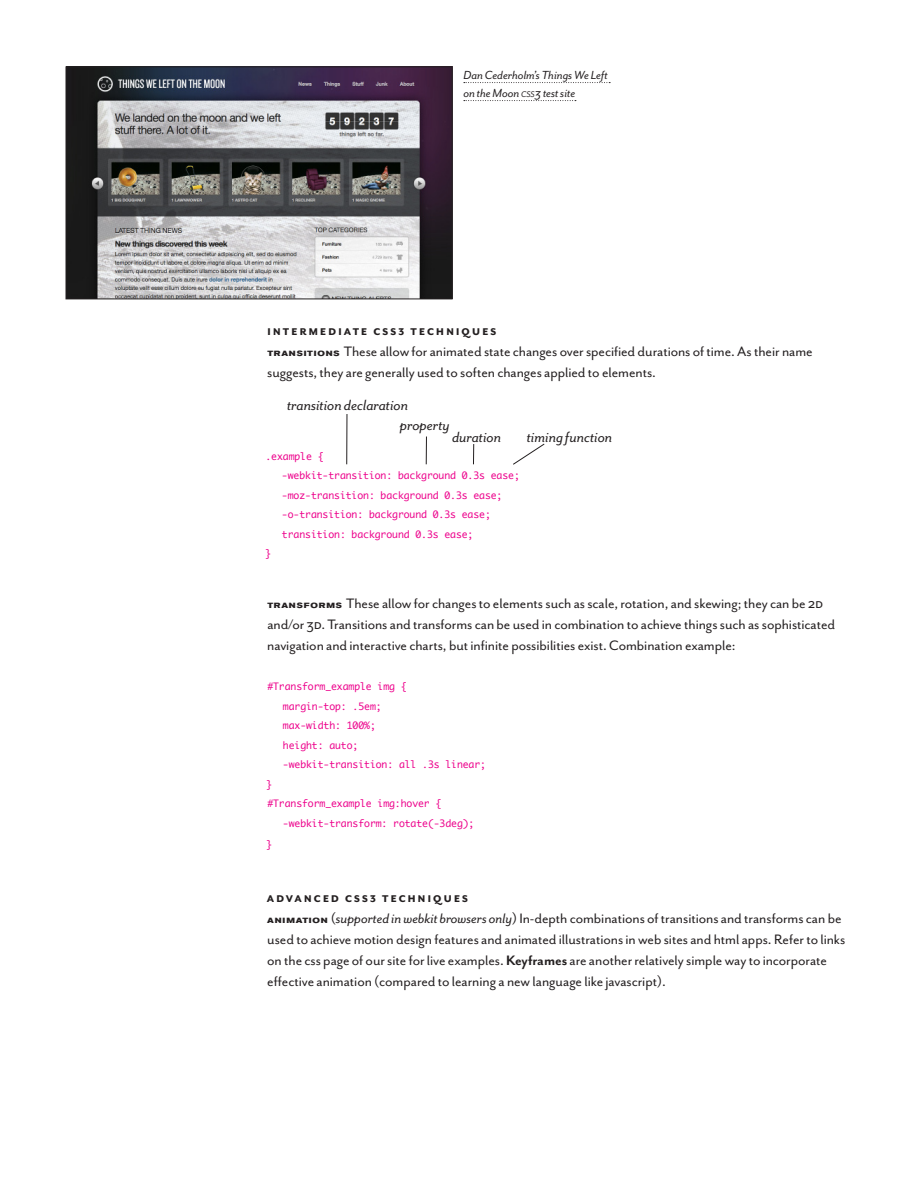
<style>
.page{position:relative;width:918px;height:1188px;background:#fff}
.page>*{position:absolute;margin:0;border:0;box-sizing:border-box;transform-origin:0 0}
.body_-_mr_eaves{font:italic 16.8px "Mr Eaves San OT";letter-spacing:-.005em;color:#231f20}
.body_-_mr_eaves-2{font:15.75px/21px "Mr Eaves San OT";letter-spacing:-.005em;color:#231f20}
.captions{font:italic 13.5px/18px "Mr Eaves San OT";letter-spacing:-.005em;color:#231f20}
.category_-_AkGr{font:800 11.25px "Mr Eaves San OT";letter-spacing:.2em;color:#231f20}
.t1{font:9.75px "Monaco";letter-spacing:-.005em;color:#ed028c}
.s1{font-size:9.45px}
.s2{font-family:"Akzidenz Grotesk BE";font-weight:700;font-stretch:expanded;font-size:7.5px}
.s3{font-style:italic}
.s4{font-weight:700}
</style>
<div class="page">
<hr style="left:346px;top:414px;width:1px;height:50px;background:#231f20">
<svg style="left:426px;top:437px;width:1px;height:27px"></svg>
<svg style="left:473px;top:444px;width:1px;height:20px"></svg>
<svg style="left:513px;top:443px;width:32px;height:22px"></svg>
<img style="left:68px;top:69px;width:382px;height:228px">
<div style="left:66px;top:67px;width:386px;height:232px;border:1px solid #231f20"></div>
<svg style="left:464px;top:82px;width:146px;height:1px"></svg>
<svg style="left:464px;top:100px;width:112px;height:1px"></svg>
<p class="captions" style="left:464px;top:66px;width:146px">Dan Cederholm’s Things We Left on the Moon <span class="s1">css</span>3 test site</p>
<p class="category_-_AkGr" style="left:268px;top:325px;width:230px">INTERMEDIATE CSS3 TECHNIQUES</p>
<p class="body_-_mr_eaves-2" style="left:267px;top:341px;width:547px"><span class="s2">TRANSITIONS</span> These allow for animated state changes over specified durations of time. As their name suggests, they are generally used to soften changes applied to elements.</p>
<p class="body_-_mr_eaves" style="left:287px;top:396px;width:123px">transition declaration</p>
<p class="body_-_mr_eaves" style="left:400px;top:416px;width:51px">property</p>
<p class="body_-_mr_eaves" style="left:452px;top:428px;width:51px">duration</p>
<p class="body_-_mr_eaves" style="left:527px;top:428px;width:87px">timing function</p>
<p class="t1" style="left:266px;top:448px;width:60px">.example {</p>
<p class="t1" style="left:282px;top:468px;width:239px">-webkit-transition: background 0.3s ease;</p>
<p class="t1" style="left:282px;top:487px;width:222px">-moz-transition: background 0.3s ease;</p>
<p class="t1" style="left:282px;top:507px;width:210px">-o-transition: background 0.3s ease;</p>
<p class="t1" style="left:282px;top:526px;width:193px">transition: background 0.3s ease;</p>
<p class="t1" style="left:266px;top:546px;width:7px">}</p>
<p class="body_-_mr_eaves-2" style="left:267px;top:593px;width:569px"><span class="s2">TRANSFORMS</span> These allow for changes to elements such as scale, rotation, and skewing; they can be 2d and/or 3d. Transitions and transforms can be used in combination to achieve things such as sophisticated navigation and interactive charts, but infinite possibilities exist. Combination example:</p>
<p class="t1" style="left:267px;top:679px;width:141px">#Transform_example img {</p>
<p class="t1" style="left:283px;top:698px;width:100px">margin-top: .5em;</p>
<p class="t1" style="left:283px;top:718px;width:94px">max-width: 100%;</p>
<p class="t1" style="left:283px;top:737px;width:77px">height: auto;</p>
<p class="t1" style="left:283px;top:757px;width:205px">-webkit-transition: all .3s linear;</p>
<p class="t1" style="left:266px;top:776px;width:7px">}</p>
<p class="t1" style="left:267px;top:796px;width:176px">#Transform_example img:hover {</p>
<p class="t1" style="left:283px;top:815px;width:193px">-webkit-transform: rotate(-3deg);</p>
<p class="t1" style="left:266px;top:836px;width:7px">}</p>
<p class="category_-_AkGr" style="left:267px;top:893px;width:203px">ADVANCED CSS3 TECHNIQUES</p>
<p class="body_-_mr_eaves-2" style="left:267px;top:908px;width:580px"><span class="s2">AN IMATION</span> (<span class="s3">supported in webkit browsers only</span>) In-depth combinations of transitions and transforms can be used to achieve motion design features and animated illustrations in web sites and html apps. Refer to links on the css page of our site for live examples. <span class="s4">Keyframes</span> are another relatively simple way to incorporate effective animation (compared to learning a new language like javascript).</p>
</div>
